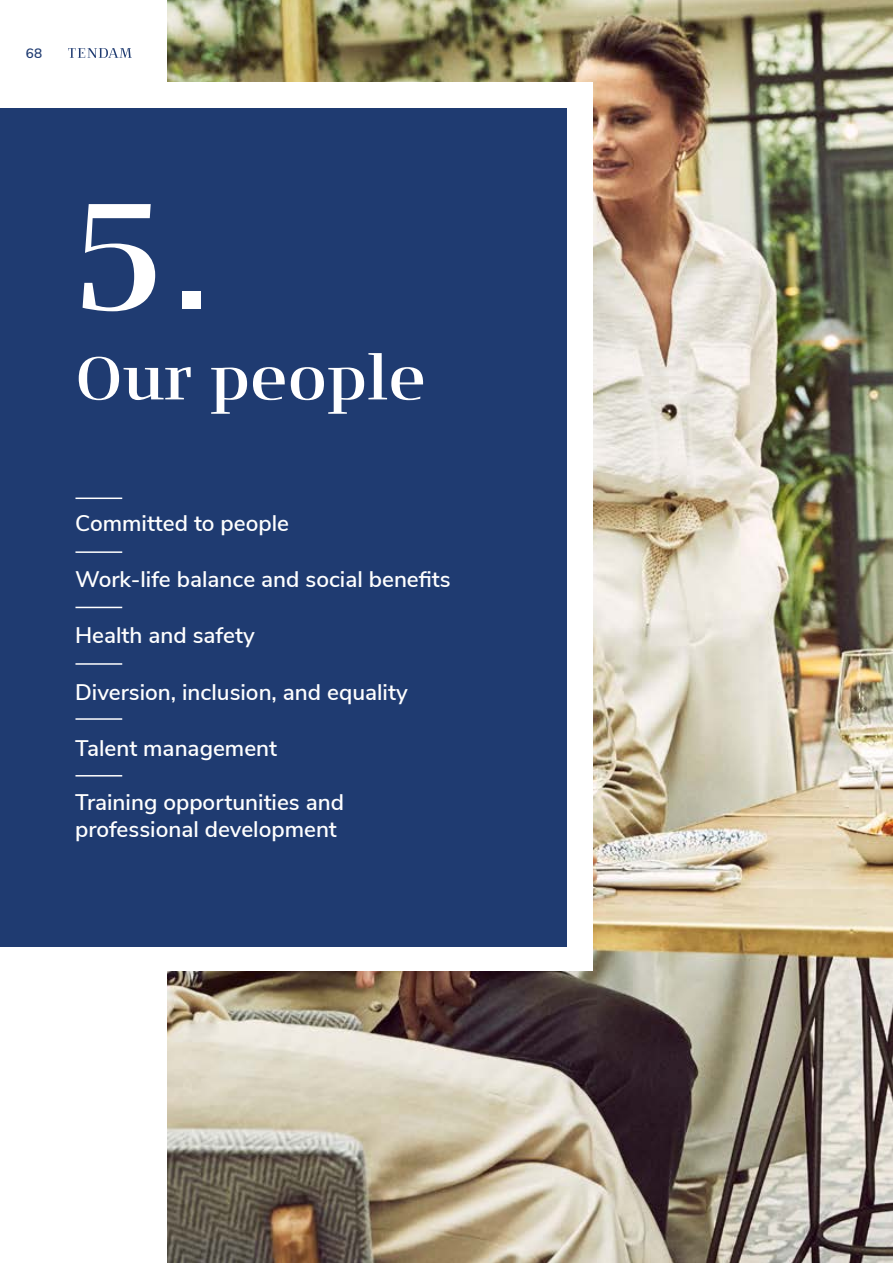
<style>
.page{position:relative;width:893px;height:1263px;background:#fff}
.page>*{position:absolute;margin:0;border:0;box-sizing:border-box;transform-origin:0 0}
.t1{font:600 150px "Signa Serif Pro";color:#fff}
.t2{font:600 60px "Signa Serif Pro";color:#fff}
.t3{font:600 22.5px/27px "Nunito Sans";color:#fff}
.t4{font:600 13.5px "Nunito Sans";color:#1f3b71}
</style>
<div class="page">
<svg style="left:68px;top:48px;width:64px;height:10px"></svg>
<img style="left:167px;top:0;width:726px;height:1263px">
<div style="left:89px;top:83px;width:504px;height:888px;background:#fff"></div>
<div style="left:0;top:109px;width:567px;height:838px;background:#1f3b71"></div>
<hr style="left:75px;top:551px;width:47px;height:2px;background:#fff">
<hr style="left:75px;top:607px;width:47px;height:1px;background:#fff">
<hr style="left:75px;top:663px;width:47px;height:2px;background:#fff">
<hr style="left:75px;top:718px;width:47px;height:2px;background:#fff">
<hr style="left:75px;top:775px;width:47px;height:1px;background:#fff">
<hr style="left:75px;top:497px;width:47px;height:2px;background:#fff">
<p class="t4" style="left:26px;top:43px;width:18px">68</p>
<h1 class="t1" style="left:68px;top:153px;width:146px">5.</h1>
<h2 class="t2" style="left:75px;top:337px;width:352px">Our people</h2>
<p class="t3" style="left:75px;top:508px;width:216px">Committed to people</p>
<p class="t3" style="left:75px;top:565px;width:377px">Work-life balance and social benefits</p>
<p class="t3" style="left:75px;top:621px;width:181px">Health and safety</p>
<p class="t3" style="left:75px;top:677px;width:334px">Diversion, inclusion, and equality</p>
<p class="t3" style="left:75px;top:733px;width:204px">Talent management</p>
<p class="t3" style="left:75px;top:788px;width:270px">Training opportunities and professional development</p>
</div>
